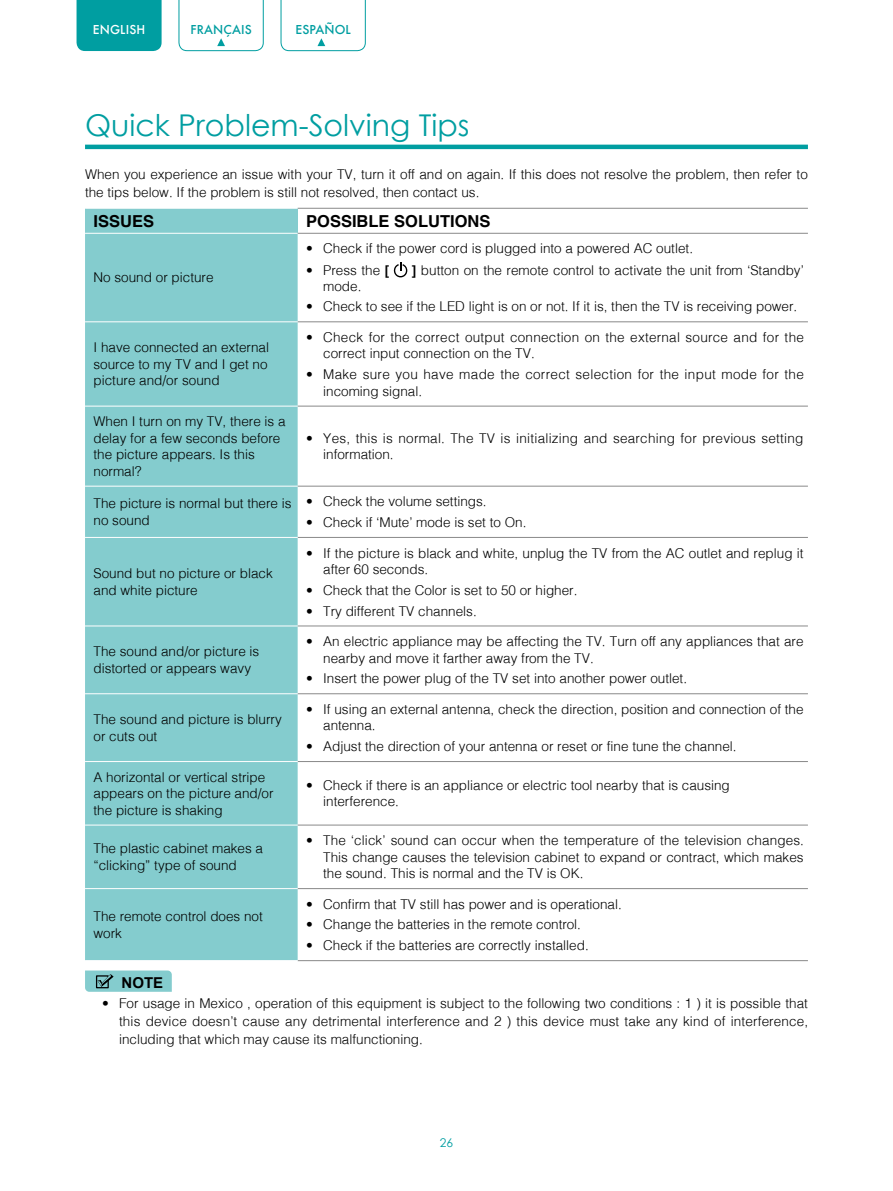
<style>
.page{position:relative;width:893px;height:1191px;background:#fff}
.page>*{position:absolute;margin:0;border:0;box-sizing:border-box;transform-origin:0 0}
.t1{font:30px "Century Gothic";color:#009ea1}
.t2{font:700 16.5px "Helvetica";color:#000}
.t3{font:700 15px "Arial";color:#000}
.t4{font:300 13.5px/16.5px "Helv";color:#000}
.t5{font:300 13.5px/16.5px "Helv";letter-spacing:.02em;color:#000}
.t6{font:300 13.5px/16.5px "Helv";letter-spacing:.025em;color:#000}
.t7{font:500 12px "Futura";letter-spacing:.01em;color:#009ea1}
.t8{font:500 12px "Futura";letter-spacing:.01em;color:#fff}
.t9{font:12px "Century Gothic";color:#009ea1}
.s1{font-family:"Helvetica";font-weight:700}
</style>
<div class="page">
<div style="left:77px;top:0;width:85px;height:51px;background:#009ea1"></div>
<svg style="left:280px;top:0;width:86px;height:51px"></svg>
<svg style="left:178px;top:0;width:86px;height:51px"></svg>
<hr style="left:85px;top:145px;width:723px;height:4px;background:#009ea1">
<div style="left:85px;top:208px;width:213px;height:25px;background:#84ccce"></div>
<div style="left:85px;top:234px;width:213px;height:726px;background:#84ccce"></div>
<hr style="left:298px;top:208px;width:510px;height:1px;background:#898989">
<hr style="left:298px;top:233px;width:510px;height:1px;background:#898989">
<hr style="left:298px;top:321px;width:510px;height:1px;background:#898989">
<hr style="left:298px;top:406px;width:510px;height:1px;background:#898989">
<hr style="left:298px;top:486px;width:510px;height:1px;background:#898989">
<hr style="left:298px;top:537px;width:510px;height:1px;background:#898989">
<hr style="left:298px;top:625px;width:510px;height:1px;background:#898989">
<hr style="left:298px;top:693px;width:510px;height:1px;background:#898989">
<hr style="left:298px;top:761px;width:510px;height:1px;background:#898989">
<hr style="left:298px;top:824px;width:510px;height:1px;background:#898989">
<hr style="left:298px;top:888px;width:510px;height:1px;background:#898989">
<hr style="left:298px;top:960px;width:510px;height:1px;background:#898989">
<hr style="left:85px;top:208px;width:213px;height:1px;background:#fff">
<hr style="left:85px;top:321px;width:213px;height:1px;background:#fff">
<hr style="left:85px;top:406px;width:213px;height:1px;background:#fff">
<hr style="left:85px;top:486px;width:213px;height:1px;background:#fff">
<hr style="left:85px;top:537px;width:213px;height:1px;background:#fff">
<hr style="left:85px;top:625px;width:213px;height:1px;background:#fff">
<hr style="left:85px;top:693px;width:213px;height:1px;background:#fff">
<hr style="left:85px;top:761px;width:213px;height:1px;background:#fff">
<hr style="left:85px;top:824px;width:213px;height:1px;background:#fff">
<hr style="left:85px;top:888px;width:213px;height:1px;background:#fff">
<svg style="left:393px;top:262px;width:15px;height:16px"></svg>
<svg style="left:85px;top:970px;width:87px;height:21px"></svg>
<p class="t8" style="left:93px;top:22px;width:54px">ENGLISH</p>
<p class="t7" style="left:190px;top:22px;width:63px">FRANÇAIS</p>
<p class="t7" style="left:295px;top:22px;width:57px">ESPAÑOL</p>
<h1 class="t1" style="left:85px;top:105px;width:386px">Quick Problem-Solving Tips</h1>
<p class="t4" style="left:85px;top:165px;width:724px;line-height:18px">When you experience an issue with your TV, turn it off and on again. If this does not resolve the problem, then refer to the tips below. If the problem is still not resolved, then contact us.</p>
<p class="t2" style="left:94px;top:211px;width:62px">ISSUES</p>
<p class="t2" style="left:306px;top:211px;width:186px">POSSIBLE SOLUTIONS</p>
<p class="t4" style="left:94px;top:269px;width:122px">No sound or picture</p>
<p class="t4" style="left:306px;top:240px;width:388px">• Check if the power cord is plugged into a powered AC outlet.</p>
<p class="t4" style="left:306px;top:261px;width:85px">• Press the <span class="s1">[</span></p>
<p class="t4" style="left:412px;top:261px;width:393px"><span class="s1">]</span> button on the remote control to activate the unit from ‘Standby’</p>
<p class="t4" style="left:323px;top:277px;width:40px">mode.</p>
<p class="t4" style="left:306px;top:298px;width:493px">• Check to see if the LED light is on or not. If it is, then the TV is receiving power.</p>
<p class="t4" style="left:94px;top:339px;width:177px;text-align:justify">I have connected an external source to my TV and I get no picture and/or sound</p>
<p class="t5" style="left:323px;top:328px;width:482px;text-indent:-17px">• Check for the correct output connection on the external source and for the correct input connection on the TV.</p>
<p class="t6" style="left:323px;top:366px;width:482px;text-indent:-17px">• Make sure you have made the correct selection for the input mode for the incoming signal.</p>
<p class="t4" style="left:94px;top:413px;width:194px">When I turn on my TV, there is a delay for a few seconds before the picture appears. Is this normal?</p>
<p class="t5" style="left:323px;top:429px;width:482px;text-indent:-17px">• Yes, this is normal. The TV is initializing and searching for previous setting information.</p>
<p class="t4" style="left:94px;top:495px;width:200px">The picture is normal but there is no sound</p>
<p class="t4" style="left:306px;top:493px;width:182px">• Check the volume settings.</p>
<p class="t4" style="left:306px;top:513px;width:222px">• Check if ‘Mute’ mode is set to On.</p>
<p class="t4" style="left:94px;top:565px;width:181px">Sound but no picture or black and white picture</p>
<p class="t4" style="left:323px;top:544px;width:482px;text-indent:-17px">• If the picture is black and white, unplug the TV from the AC outlet and replug it after 60 seconds.</p>
<p class="t4" style="left:306px;top:581px;width:273px">• Check that the Color is set to 50 or higher.</p>
<p class="t4" style="left:306px;top:602px;width:172px">• Try different TV channels.</p>
<p class="t4" style="left:94px;top:643px;width:167px">The sound and/or picture is distorted or appears wavy</p>
<p class="t4" style="left:323px;top:632px;width:482px;text-indent:-17px">• An electric appliance may be affecting the TV. Turn off any appliances that are nearby and move it farther away from the TV.</p>
<p class="t4" style="left:306px;top:670px;width:382px">• Insert the power plug of the TV set into another power outlet.</p>
<p class="t4" style="left:94px;top:711px;width:190px">The sound and picture is blurry or cuts out</p>
<p class="t4" style="left:323px;top:700px;width:482px;text-indent:-17px">• If using an external antenna, check the direction, position and connection of the antenna.</p>
<p class="t4" style="left:306px;top:737px;width:432px">• Adjust the direction of your antenna or reset or fine tune the channel.</p>
<p class="t4" style="left:94px;top:768px;width:182px">A horizontal or vertical stripe appears on the picture and/or the picture is shaking</p>
<p class="t4" style="left:323px;top:776px;width:408px;text-indent:-17px">• Check if there is an appliance or electric tool nearby that is causing interference.</p>
<p class="t4" style="left:94px;top:840px;width:171px">The plastic cabinet makes a “clicking” type of sound</p>
<p class="t4" style="left:323px;top:831px;width:482px;text-align:justify;text-indent:-17px">• The ‘click’ sound can occur when the temperature of the television changes.<br>This change causes the television cabinet to expand or contract, which makes the sound. This is normal and the TV is OK.</p>
<p class="t4" style="left:94px;top:907px;width:171px">The remote control does not work</p>
<p class="t4" style="left:306px;top:895px;width:317px">• Confirm that TV still has power and is operational.</p>
<p class="t4" style="left:306px;top:916px;width:276px">• Change the batteries in the remote control.</p>
<p class="t4" style="left:306px;top:936px;width:284px">• Check if the batteries are correctly installed.</p>
<p class="t3" style="left:122px;top:972px;width:43px">NOTE</p>
<p class="t4" style="left:119px;top:993px;width:691px;line-height:18px;text-align:justify;text-indent:-17px">• For usage in Mexico , operation of this equipment is subject to the following two conditions : 1 ) it is possible that this device doesn’t cause any detrimental interference and 2 ) this device must take any kind of interference, including that which may cause its malfunctioning.</p>
<p class="t9" style="left:440px;top:1134px;width:15px">26</p>
</div>
